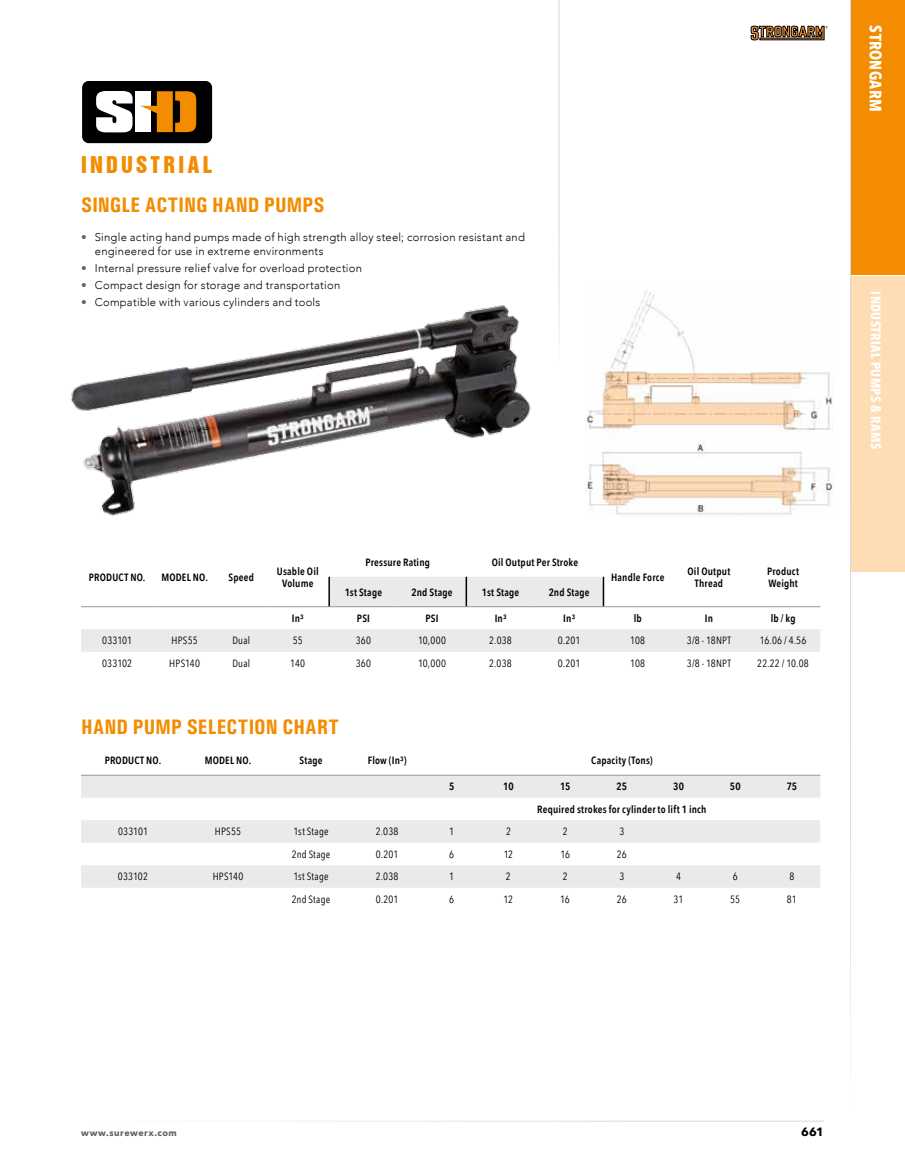
<style>
.page{position:relative;width:905px;height:1161px;background:#fff}
.page>*{position:absolute;margin:0;border:0;box-sizing:border-box;transform-origin:0 0}
.t1{font:21.15px "Swiss 921 BT Regular A";letter-spacing:.165em;color:#f38c00}
.t2{font:700 condensed 21px "Univers";letter-spacing:.005em;color:#f38c00}
.t3{font:700 16.5px "Avenir Next Condensed";letter-spacing:.02em;color:#fff}
.t4{font:700 13.5px "Avenir Next Condensed";letter-spacing:.03em;color:#fff}
.t5{font:700 12px "Avenir Next";color:#000}
.t6{font:300 11.25px/13.5px "Avenir";letter-spacing:.02em;color:#000}
.t7{font:600 10.5px/12px "Avenir Next Condensed";letter-spacing:.02em;color:#000;text-align:center}
.t8{font:10.5px "Avenir Next Condensed";letter-spacing:.02em;color:#000}
.t9{font:700 9px "Avenir Next";letter-spacing:.055em;color:#5f6060}
.s1{font-family:"Avenir Next";font-weight:400;color:#5f6060}
</style>
<div class="page">
<svg style="left:750px;top:26px;width:77px;height:14px"></svg>
<div style="left:850px;top:0;width:54px;height:275px;background:#f38c00"></div>
<div style="left:850px;top:276px;width:54px;height:295px;background:#fedcb4"></div>
<img style="left:70px;top:305px;width:461px;height:211px">
<img style="left:585px;top:290px;width:248px;height:227px">
<div style="left:82px;top:81px;width:130px;height:62px;background:#000;border-radius:7px"></div>
<svg style="left:96px;top:91px;width:36px;height:41px"></svg>
<div style="left:135px;top:91px;width:16px;height:41px;background:#fff"></div>
<svg style="left:140px;top:91px;width:56px;height:41px"></svg>
<svg style="left:81px;top:577px;width:739px;height:75px"></svg>
<hr style="left:81px;top:606px;width:72px;height:1px;background:#969798">
<hr style="left:153px;top:606px;width:63px;height:1px;background:#969798">
<hr style="left:216px;top:606px;width:50px;height:1px;background:#969798">
<hr style="left:266px;top:606px;width:63px;height:1px;background:#969798">
<hr style="left:329px;top:606px;width:69px;height:1px;background:#969798">
<hr style="left:398px;top:606px;width:68px;height:1px;background:#969798">
<hr style="left:466px;top:606px;width:69px;height:1px;background:#969798">
<hr style="left:535px;top:606px;width:68px;height:1px;background:#969798">
<hr style="left:603px;top:606px;width:69px;height:1px;background:#969798">
<hr style="left:672px;top:606px;width:73px;height:1px;background:#969798">
<hr style="left:745px;top:606px;width:75px;height:1px;background:#969798">
<hr style="left:602px;top:577px;width:2px;height:29px;background:#000">
<hr style="left:328px;top:577px;width:2px;height:29px;background:#000">
<hr style="left:465px;top:577px;width:2px;height:29px;background:#000">
<svg style="left:81px;top:776px;width:739px;height:112px;fill:#e9eaea"></svg>
<hr style="left:81px;top:775px;width:104px;height:1px;background:#969798">
<hr style="left:185px;top:775px;width:86px;height:1px;background:#969798">
<hr style="left:271px;top:775px;width:80px;height:1px;background:#969798">
<hr style="left:351px;top:775px;width:72px;height:1px;background:#969798">
<hr style="left:423px;top:775px;width:57px;height:1px;background:#969798">
<hr style="left:480px;top:775px;width:57px;height:1px;background:#969798">
<hr style="left:537px;top:775px;width:56px;height:1px;background:#969798">
<hr style="left:593px;top:775px;width:57px;height:1px;background:#969798">
<hr style="left:650px;top:775px;width:57px;height:1px;background:#969798">
<hr style="left:707px;top:775px;width:56px;height:1px;background:#969798">
<hr style="left:763px;top:775px;width:57px;height:1px;background:#969798">
<h1 class="t1" style="left:81px;top:150px;width:132px">INDUSTRIAL</h1>
<h2 class="t2" style="left:81px;top:192px;width:245px">SINGLE ACTING HAND PUMPS</h2>
<p class="t6" style="left:95px;top:230px;width:431px;text-indent:-14px"><span class="s1">•</span> Single acting hand pumps made of high strength alloy steel; corrosion resistant and engineered for use in extreme environments</p>
<p class="t6" style="left:81px;top:261px;width:282px"><span class="s1">•</span> Internal pressure relief valve for overload protection</p>
<p class="t6" style="left:81px;top:278px;width:261px"><span class="s1">•</span> Compact design for storage and transportation</p>
<p class="t6" style="left:81px;top:296px;width:241px"><span class="s1">•</span> Compatible with various cylinders and tools</p>
<p class="t7" style="left:89px;top:571px;width:58px">PRODUCT NO.</p>
<p class="t7" style="left:161px;top:571px;width:48px">MODEL NO.</p>
<p class="t7" style="left:228px;top:571px;width:27px">Speed</p>
<p class="t7" style="left:277px;top:565px;width:43px">Usable Oil<br>Volume</p>
<p class="t7" style="left:365px;top:556px;width:66px">Pressure Rating</p>
<p class="t7" style="left:491px;top:556px;width:88px">Oil Output Per Stroke</p>
<p class="t7" style="left:345px;top:586px;width:39px">1st Stage</p>
<p class="t7" style="left:411px;top:586px;width:42px">2nd Stage</p>
<p class="t7" style="left:482px;top:586px;width:39px">1st Stage</p>
<p class="t7" style="left:548px;top:586px;width:42px">2nd Stage</p>
<p class="t7" style="left:611px;top:571px;width:55px">Handle Force</p>
<p class="t7" style="left:687px;top:565px;width:44px">Oil Output<br>Thread</p>
<p class="t7" style="left:767px;top:565px;width:33px;text-align:left">Product<br>Weight</p>
<p class="t7" style="left:292px;top:612px;width:13px">In³</p>
<p class="t7" style="left:357px;top:612px;width:15px">PSI</p>
<p class="t7" style="left:425px;top:612px;width:15px">PSI</p>
<p class="t7" style="left:494px;top:612px;width:13px">In³</p>
<p class="t7" style="left:563px;top:612px;width:13px">In³</p>
<p class="t7" style="left:633px;top:612px;width:9px">lb</p>
<p class="t7" style="left:704px;top:612px;width:10px">In</p>
<p class="t7" style="left:770px;top:612px;width:26px">lb / kg</p>
<p class="t8" style="left:102px;top:632px;width:31px">033101</p>
<p class="t8" style="left:172px;top:632px;width:28px">HPS55</p>
<p class="t8" style="left:232px;top:632px;width:19px">Dual</p>
<p class="t8" style="left:293px;top:632px;width:11px">55</p>
<p class="t8" style="left:356px;top:632px;width:17px">360</p>
<p class="t8" style="left:418px;top:632px;width:29px">10,000</p>
<p class="t8" style="left:489px;top:632px;width:24px">2.038</p>
<p class="t8" style="left:558px;top:632px;width:24px">0.201</p>
<p class="t8" style="left:630px;top:632px;width:16px">108</p>
<p class="t8" style="left:687px;top:632px;width:46px">3/8 - 18NPT</p>
<p class="t8" style="left:759px;top:632px;width:48px">16.06 / 4.56</p>
<p class="t8" style="left:102px;top:654px;width:32px">033102</p>
<p class="t8" style="left:169px;top:654px;width:32px">HPS140</p>
<p class="t8" style="left:232px;top:654px;width:19px">Dual</p>
<p class="t8" style="left:290px;top:654px;width:16px">140</p>
<p class="t8" style="left:356px;top:654px;width:17px">360</p>
<p class="t8" style="left:418px;top:654px;width:29px">10,000</p>
<p class="t8" style="left:489px;top:654px;width:24px">2.038</p>
<p class="t8" style="left:558px;top:654px;width:24px">0.201</p>
<p class="t8" style="left:630px;top:654px;width:16px">108</p>
<p class="t8" style="left:687px;top:654px;width:46px">3/8 - 18NPT</p>
<p class="t8" style="left:757px;top:654px;width:53px">22.22 / 10.08</p>
<h2 class="t2" style="left:81px;top:714px;width:259px">HAND PUMP SELECTION CHART</h2>
<p class="t7" style="left:105px;top:754px;width:58px">PRODUCT NO.</p>
<p class="t7" style="left:205px;top:754px;width:48px">MODEL NO.</p>
<p class="t7" style="left:299px;top:754px;width:24px">Stage</p>
<p class="t7" style="left:368px;top:754px;width:40px">Flow (In³)</p>
<p class="t7" style="left:591px;top:754px;width:63px">Capacity (Tons)</p>
<p class="t7" style="left:449px;top:780px;width:7px">5</p>
<p class="t7" style="left:503px;top:780px;width:12px">10</p>
<p class="t7" style="left:560px;top:780px;width:12px">15</p>
<p class="t7" style="left:616px;top:780px;width:12px">25</p>
<p class="t7" style="left:673px;top:780px;width:12px">30</p>
<p class="t7" style="left:730px;top:780px;width:12px">50</p>
<p class="t7" style="left:786px;top:780px;width:12px">75</p>
<p class="t7" style="left:537px;top:803px;width:171px">Required strokes for cylinder to lift 1 inch</p>
<p class="t8" style="left:118px;top:823px;width:31px">033101</p>
<p class="t8" style="left:215px;top:823px;width:28px">HPS55</p>
<p class="t8" style="left:293px;top:823px;width:36px">1st Stage</p>
<p class="t8" style="left:376px;top:823px;width:24px">2.038</p>
<p class="t8" style="left:449px;top:823px;width:6px">1</p>
<p class="t8" style="left:506px;top:823px;width:6px">2</p>
<p class="t8" style="left:562px;top:823px;width:6px">2</p>
<p class="t8" style="left:619px;top:823px;width:6px">3</p>
<p class="t8" style="left:292px;top:845px;width:40px">2nd Stage</p>
<p class="t8" style="left:376px;top:845px;width:24px">0.201</p>
<p class="t8" style="left:449px;top:845px;width:6px">6</p>
<p class="t8" style="left:503px;top:845px;width:11px">12</p>
<p class="t8" style="left:560px;top:845px;width:11px">16</p>
<p class="t8" style="left:617px;top:845px;width:11px">26</p>
<p class="t8" style="left:118px;top:868px;width:32px">033102</p>
<p class="t8" style="left:213px;top:868px;width:32px">HPS140</p>
<p class="t8" style="left:293px;top:868px;width:36px">1st Stage</p>
<p class="t8" style="left:376px;top:868px;width:24px">2.038</p>
<p class="t8" style="left:449px;top:868px;width:6px">1</p>
<p class="t8" style="left:506px;top:868px;width:6px">2</p>
<p class="t8" style="left:562px;top:868px;width:6px">2</p>
<p class="t8" style="left:619px;top:868px;width:6px">3</p>
<p class="t8" style="left:676px;top:868px;width:6px">4</p>
<p class="t8" style="left:732px;top:868px;width:6px">6</p>
<p class="t8" style="left:789px;top:868px;width:6px">8</p>
<p class="t8" style="left:292px;top:890px;width:40px">2nd Stage</p>
<p class="t8" style="left:376px;top:890px;width:24px">0.201</p>
<p class="t8" style="left:449px;top:890px;width:6px">6</p>
<p class="t8" style="left:503px;top:890px;width:11px">12</p>
<p class="t8" style="left:560px;top:890px;width:11px">16</p>
<p class="t8" style="left:617px;top:890px;width:11px">26</p>
<p class="t8" style="left:673px;top:890px;width:11px">31</p>
<p class="t8" style="left:730px;top:890px;width:11px">55</p>
<p class="t8" style="left:787px;top:890px;width:11px">81</p>
<h3 class="t3" style="left:885px;top:25px;width:88px;rotate:90deg">STRONGARM</h3>
<p class="t4" style="left:884px;top:291px;width:159px;rotate:90deg">INDUSTRIAL PUMPS &amp; RAMS</p>
<p class="t9" style="left:81px;top:1125px;width:97px">www.surewerx.com</p>
<p class="t5" style="left:801px;top:1122px;width:24px">661</p>
</div>
